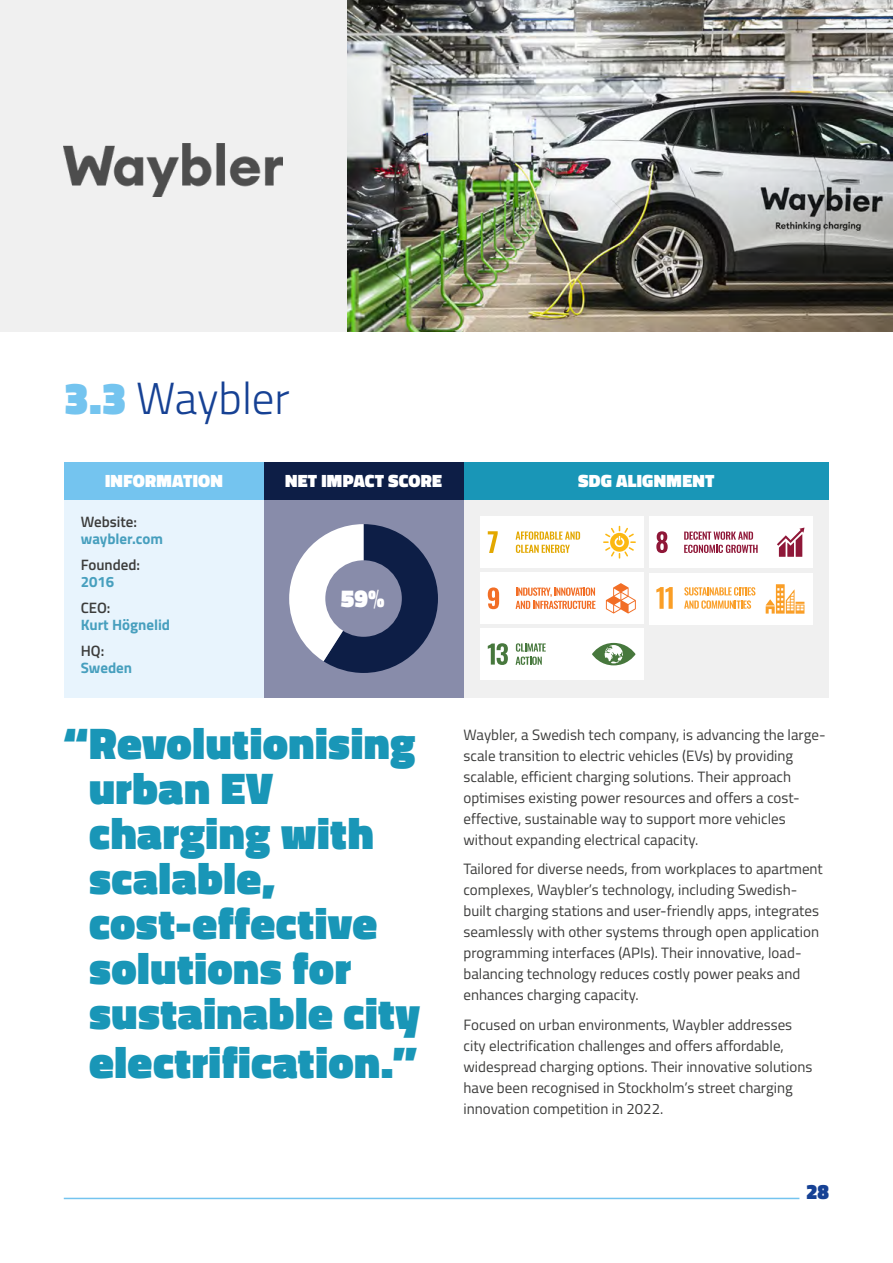
<style>
.page{position:relative;width:893px;height:1263px;background:#fff}
.page>*{position:absolute;margin:0;border:0;box-sizing:border-box;transform-origin:0 0}
.t1{font:900 45px/45.5px "Titillium";letter-spacing:.01em;color:#1996b7}
.t2{font:300 45px "Titillium";color:#164194}
.t3{font:900 24.75px "Titillium";color:#fff}
.t4{font:900 21px "Titillium";color:#164194}
.t5{font:900 18px "Titillium";letter-spacing:.015em;color:#fff}
.t6{font:15px/21px "Titillium";color:#3c3c3b}
.t7{font:700 15px "Titillium";color:#479fbe}
.t8{font:600 15px "Titillium";color:#3c3c3b}
.s1{font-weight:900;color:#74c4ef}
</style>
<div class="page">
<img style="left:347px;top:0;width:546px;height:332px">
<div style="left:0;top:0;width:347px;height:332px;background:#f0f0f0"></div>
<img style="left:64px;top:143px;width:219px;height:54px">
<div style="left:463px;top:500px;width:366px;height:197px;background:#f0f0f0"></div>
<div style="left:264px;top:500px;width:199px;height:197px;background:#888caa"></div>
<div style="left:64px;top:500px;width:200px;height:197px;background:#e8f4fd"></div>
<div style="left:463px;top:462px;width:366px;height:38px;background:#1996b7"></div>
<div style="left:264px;top:462px;width:199px;height:38px;background:#0d1e46"></div>
<div style="left:64px;top:462px;width:200px;height:38px;background:#74c4ef"></div>
<svg style="left:289px;top:524px;width:149px;height:149px"></svg>
<div style="left:325px;top:560px;width:77px;height:77px;background:#888caa;border-radius:50%"></div>
<div style="left:649px;top:517px;width:164px;height:51px;background:#fff"></div>
<svg style="left:777px;top:528px;width:27px;height:29px"></svg>
<svg style="left:656px;top:531px;width:12px;height:22px"></svg>
<svg style="left:684px;top:531px;width:74px;height:22px"></svg>
<div style="left:480px;top:573px;width:164px;height:51px;background:#fff"></div>
<svg style="left:488px;top:587px;width:11px;height:22px"></svg>
<svg style="left:516px;top:587px;width:79px;height:22px"></svg>
<svg style="left:606px;top:583px;width:30px;height:30px"></svg>
<div style="left:480px;top:517px;width:164px;height:51px;background:#fff"></div>
<svg style="left:488px;top:531px;width:10px;height:22px"></svg>
<svg style="left:516px;top:531px;width:64px;height:22px"></svg>
<svg style="left:603px;top:526px;width:33px;height:33px"></svg>
<div style="left:649px;top:573px;width:164px;height:51px;background:#fff"></div>
<svg style="left:656px;top:587px;width:17px;height:22px"></svg>
<svg style="left:684px;top:587px;width:71px;height:22px"></svg>
<svg style="left:766px;top:584px;width:38px;height:30px"></svg>
<div style="left:480px;top:629px;width:164px;height:51px;background:#fff"></div>
<svg style="left:488px;top:643px;width:20px;height:22px"></svg>
<svg style="left:516px;top:643px;width:30px;height:22px"></svg>
<svg style="left:592px;top:643px;width:44px;height:22px"></svg>
<hr style="left:64px;top:1198px;width:735px;height:1px;background:#74c4ef">
<h1 class="t2" style="left:64px;top:366px;width:227px"><span class="s1">3.3</span> Waybler</h1>
<p class="t5" style="left:105px;top:467px;width:119px">INFORMATION</p>
<p class="t5" style="left:285px;top:467px;width:158px">NET IMPACT SCORE</p>
<p class="t5" style="left:578px;top:467px;width:138px">SDG ALIGNMENT</p>
<p class="t8" style="left:81px;top:510px;width:58px">Website:</p>
<p class="t7" style="left:81px;top:527px;width:84px">waybler.com</p>
<p class="t8" style="left:81px;top:553px;width:61px">Founded:</p>
<p class="t7" style="left:81px;top:570px;width:35px">2016</p>
<p class="t8" style="left:81px;top:596px;width:31px">CEO:</p>
<p class="t7" style="left:81px;top:613px;width:91px">Kurt Högnelid</p>
<p class="t8" style="left:81px;top:639px;width:25px">HQ:</p>
<p class="t7" style="left:81px;top:656px;width:53px">Sweden</p>
<h2 class="t3" style="left:341px;top:580px;width:45px">59%</h2>
<h1 class="t1" style="left:89px;top:721px;width:332px;text-indent:-25px">“Revolutionising urban EV charging with scalable, cost-effective solutions for sustainable city electrification.”</h1>
<p class="t6" style="left:463px;top:723px;width:364px">Waybler, a Swedish tech company, is advancing the large&shy;scale transition to electric vehicles (EVs) by providing scalable, efficient charging solutions. Their approach optimises existing power resources and offers a cost&shy;effective, sustainable way to support more vehicles without expanding electrical capacity.</p>
<p class="t6" style="left:463px;top:858px;width:361px">Tailored for diverse needs, from workplaces to apartment complexes, Waybler’s technology, including Swedish&shy;built charging stations and user-friendly apps, integrates seamlessly with other systems through open application programming interfaces (APIs). Their innovative, load&shy;balancing technology reduces costly power peaks and enhances charging capacity.</p>
<p class="t6" style="left:463px;top:1013px;width:350px">Focused on urban environments, Waybler addresses city electrification challenges and offers affordable, widespread charging options. Their innovative solutions have been recognised in Stockholm’s street charging innovation competition in 2022.</p>
<h3 class="t4" style="left:806px;top:1176px;width:25px">28</h3>
</div>
